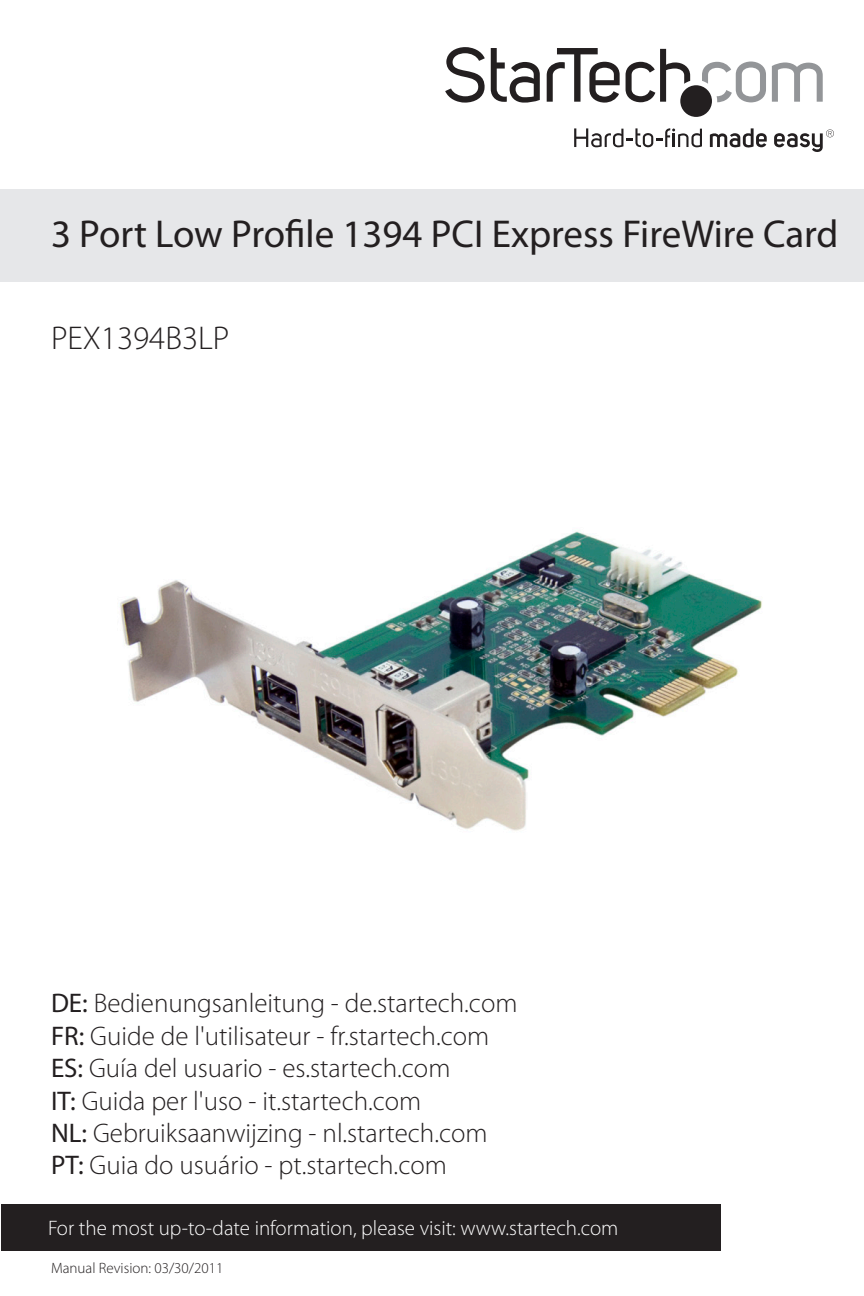
<style>
.page{position:relative;width:864px;height:1296px;background:#fff}
.page>*{position:absolute;margin:0;border:0;box-sizing:border-box;transform-origin:0 0}
.Body_Copy{font:39px "Myriad Pro";color:#231f20}
.Body_Copy-2{font:300 33px "Myriad Pro";color:#231f20}
.Manual_Title{font:300 27px "Myriad Pro";color:#231f20}
.Text{font:300 21px "Myriad Pro";color:#fff}
.Text-2{font:300 15px "Myriad Pro";color:#231f20}
.s1{font-weight:400}
</style>
<div class="page">
<img style="left:120px;top:531px;width:642px;height:300px">
<svg style="left:772px;top:62px;width:51px;height:40px"></svg>
<svg style="left:702px;top:61px;width:64px;height:41px"></svg>
<svg style="left:774px;top:129px;width:60px;height:23px"></svg>
<svg style="left:710px;top:128px;width:57px;height:20px"></svg>
<svg style="left:574px;top:128px;width:128px;height:19px"></svg>
<svg style="left:445px;top:47px;width:40px;height:56px"></svg>
<svg style="left:491px;top:48px;width:49px;height:55px"></svg>
<svg style="left:547px;top:48px;width:73px;height:55px"></svg>
<svg style="left:626px;top:49px;width:64px;height:53px"></svg>
<div style="left:680px;top:85px;width:32px;height:32px;background:#231f20;border-radius:50%"></div>
<div style="left:2px;top:1204px;width:719px;height:47px;background:#231f20"></div>
<div style="left:0;top:190px;width:864px;height:92px;background:#e6e7e9"></div>
<p class="Body_Copy" style="left:51px;top:210px;width:789px">3 Port Low Profile 1394 PCI Express FireWire Card</p>
<p class="Body_Copy-2" style="left:51px;top:318px;width:180px">PEX1394B3LP</p>
<p class="Manual_Title" style="left:51px;top:987px;width:468px"><span class="s1">DE:</span> Bedienungsanleitung - de.startech.com</p>
<p class="Manual_Title" style="left:51px;top:1020px;width:440px"><span class="s1">FR:</span> Guide de l'utilisateur - fr.startech.com</p>
<p class="Manual_Title" style="left:51px;top:1052px;width:401px"><span class="s1">ES:</span> Guía del usuario - es.startech.com</p>
<p class="Manual_Title" style="left:51px;top:1084px;width:372px"><span class="s1">IT:</span> Guida per l'uso - it.startech.com</p>
<p class="Manual_Title" style="left:51px;top:1117px;width:438px"><span class="s1">NL:</span> Gebruiksaanwijzing - nl.startech.com</p>
<p class="Manual_Title" style="left:51px;top:1149px;width:397px"><span class="s1">PT:</span> Guia do usuário - pt.startech.com</p>
<p class="Text" style="left:48px;top:1215px;width:572px">For the most up-to-date information, please visit: www.startech.com</p>
<p class="Text-2" style="left:51px;top:1259px;width:174px">Manual Revision: 03/30/2011</p>
</div>
